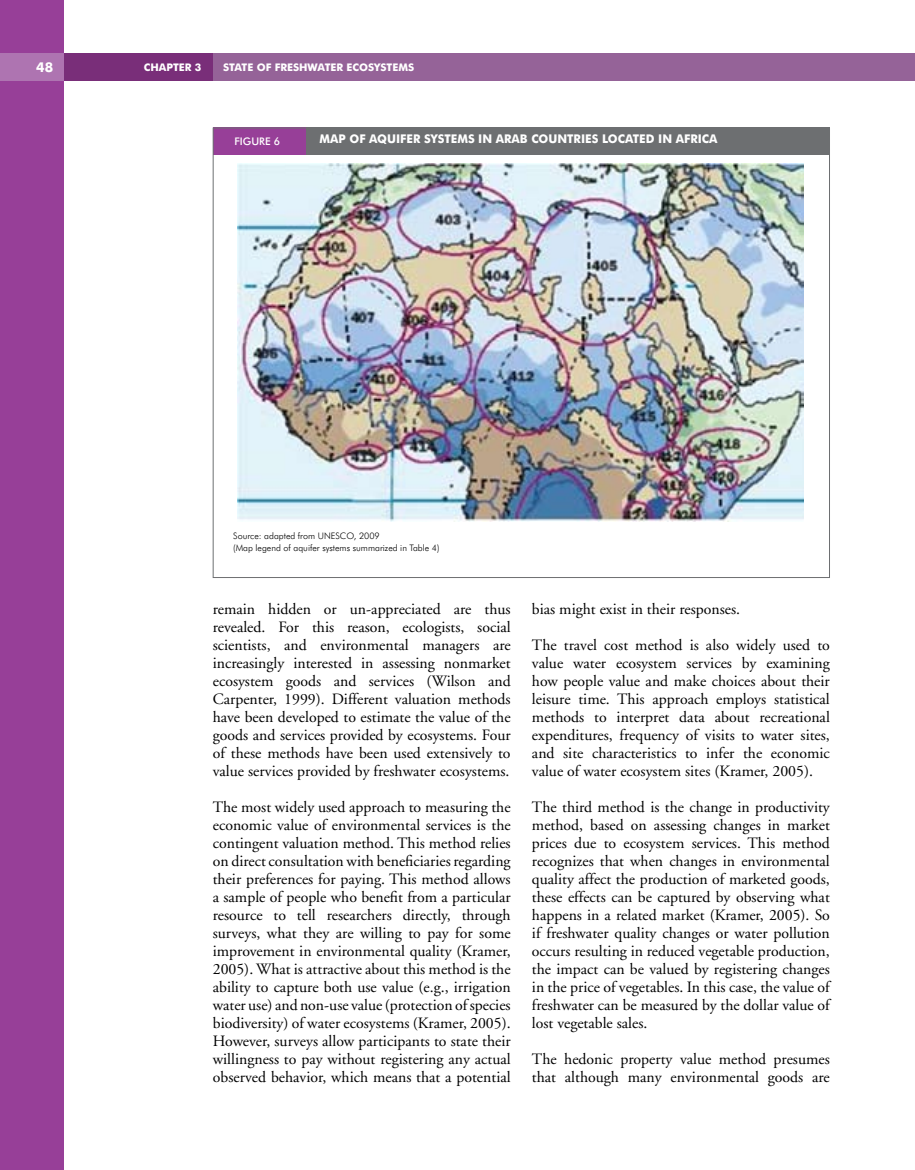
<style>
.page{position:relative;width:915px;height:1170px;background:#fff}
.page>*{position:absolute;margin:0;border:0;box-sizing:border-box;transform-origin:0 0}
.t1{font:15.75px/18px "Adobe Garamond";color:#000;text-align:justify}
.t2{font:700 13.5px "Futura BT";color:#fff}
.t3{font:700 12px "Futura BT";color:#fff;scale:.96 1}
.t4{font:700 10.5px "Futura BT";color:#fff}
.t5{font:500 10.5px "Futura BT";color:#fff}
.t6{font:300 9px/12px "Futura BT";color:#000}
</style>
<div class="page">
<div style="left:0;top:0;width:64px;height:1169px;background:#973f98"></div>
<div style="left:64px;top:53px;width:850px;height:27px;background:#956398"></div>
<div style="left:64px;top:53px;width:149px;height:27px;background:#792e79"></div>
<div style="left:0;top:53px;width:64px;height:27px;background:#ae74b1"></div>
<div style="left:213px;top:128px;width:616px;height:27px;background:#6d6f71"></div>
<img style="left:237px;top:164px;width:566px;height:357px">
<div style="left:213px;top:128px;width:92px;height:27px;background:#973f98"></div>
<p class="t2" style="left:36px;top:59px;width:18px">48</p>
<p class="t4" style="left:144px;top:60px;width:59px">CHAPTER 3</p>
<p class="t4" style="left:223px;top:61px;width:192px">STATE OF FRESHWATER ECOSYSTEMS</p>
<p class="t5" style="left:234px;top:134px;width:47px">FIGURE 6</p>
<p class="t3" style="left:319px;top:131px;width:415px">MAP OF AQUI FER SYSTEMS IN ARAB COUNTRI ES LOCATED IN AFRI CA</p>
<p class="t6" style="left:233px;top:530px;width:208px">Source: adapted from UNESCO, 2009<br>(Map legend of aquifer systems summarized in Table 4)</p>
<p class="t1" style="left:213px;top:600px;width:299px">remain hidden or un-appreciated are thus revealed. For this reason, ecologists, social scientists, and environmental managers are increasingly interested in assessing nonmarket ecosystem goods and services (Wilson and Carpenter, 1999). Different valuation methods have been developed to estimate the value of the goods and services provided by ecosystems. Four of these methods have been used extensively to value services provided by freshwater ecosystems.</p>
<p class="t1" style="left:213px;top:798px;width:299px">The most widely used approach to measuring the economic value of environmental services is the contingent valuation method. This method relies on direct consultation with beneficiaries regarding their preferences for paying. This method allows a sample of people who benefit from a particular resource to tell researchers directly, through surveys, what they are willing to pay for some improvement in environmental quality (Kramer, 2005). What is attractive about this method is the ability to capture both use value (e.g., irrigation water use) and non-use value (protection of species biodiversity) of water ecosystems (Kramer, 2005).<br>However, surveys allow participants to state their willingness to pay without registering any actual observed behavior, which means that a potential</p>
<p class="t1" style="left:531px;top:600px;width:209px">bias might exist in their responses.</p>
<p class="t1" style="left:531px;top:636px;width:299px">The travel cost method is also widely used to value water ecosystem services by examining how people value and make choices about their leisure time. This approach employs statistical methods to interpret data about recreational expenditures, frequency of visits to water sites, and site characteristics to infer the economic value of water ecosystem sites (Kramer, 2005).</p>
<p class="t1" style="left:531px;top:798px;width:299px">The third method is the change in productivity method, based on assessing changes in market prices due to ecosystem services. This method recognizes that when changes in environmental quality affect the production of marketed goods, these effects can be captured by observing what happens in a related market (Kramer, 2005). So if freshwater quality changes or water pollution occurs resulting in reduced vegetable production, the impact can be valued by registering changes in the price of vegetables. In this case, the value of freshwater can be measured by the dollar value of lost vegetable sales.</p>
<p class="t1" style="left:531px;top:1050px;width:299px">The hedonic property value method presumes that although many environmental goods are</p>
</div>
